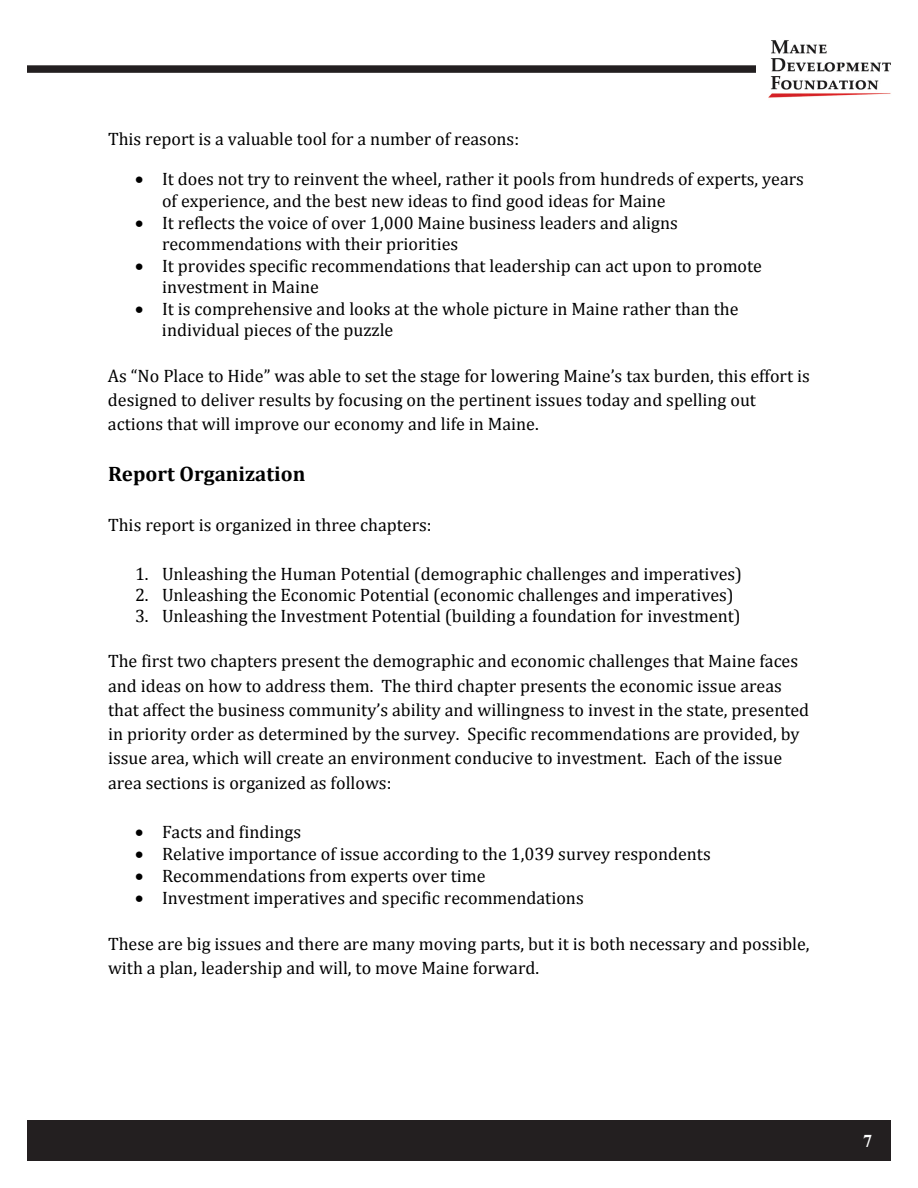
<style>
.page{position:relative;width:918px;height:1188px;background:#fff}
.page>*{position:absolute;margin:0;border:0;box-sizing:border-box;transform-origin:0 0}
.t1{font:700 21px "Cambria";color:#000}
.t2{font:18px/24.3px "Cambria";color:#000}
.t3{font:700 18px "Times New Roman";color:#fff}
</style>
<div class="page">
<img style="left:769px;top:40px;width:122px;height:58px">
<div style="left:27px;top:1120px;width:864px;height:41px;background:#231f20"></div>
<div style="left:27px;top:65px;width:729px;height:8px;background:#231f20"></div>
<p class="t2" style="left:108px;top:127px;width:413px">This report is a valuable tool for a number of reasons:</p>
<p class="t2" style="left:162px;top:169px;width:644px;line-height:21.1px;text-indent:-27px">• It does not try to reinvent the wheel, rather it pools from hundreds of experts, years of experience, and the best new ideas to find good ideas for Maine</p>
<p class="t2" style="left:162px;top:212px;width:517px;line-height:21.1px;text-indent:-27px">• It reflects the voice of over 1,000 Maine business leaders and aligns recommendations with their priorities</p>
<p class="t2" style="left:162px;top:255px;width:602px;line-height:21.1px;text-indent:-27px">• It provides specific recommendations that leadership can act upon to promote investment in Maine</p>
<p class="t2" style="left:162px;top:298px;width:578px;line-height:21.1px;text-indent:-27px">• It is comprehensive and looks at the whole picture in Maine rather than the individual pieces of the puzzle</p>
<p class="t2" style="left:108px;top:363px;width:703px">As “No Place to Hide” was able to set the stage for lowering Maine’s tax burden, this effort is designed to deliver results by focusing on the pertinent issues today and spelling out actions that will improve our economy and life in Maine.</p>
<p class="t1" style="left:108px;top:461px;width:199px">Report Organization</p>
<p class="t2" style="left:108px;top:513px;width:325px">This report is organized in three chapters:</p>
<p class="t2" style="left:135px;top:561px;width:609px">1. Unleashing the Human Potential (demographic challenges and imperatives)</p>
<p class="t2" style="left:135px;top:582px;width:600px">2. Unleashing the Economic Potential (economic challenges and imperatives)</p>
<p class="t2" style="left:135px;top:604px;width:607px">3. Unleashing the Investment Potential (building a foundation for investment)</p>
<p class="t2" style="left:108px;top:649px;width:703px">The first two chapters present the demographic and economic challenges that Maine faces and ideas on how to address them. The third chapter presents the economic issue areas that affect the business community’s ability and willingness to invest in the state, presented in priority order as determined by the survey. Specific recommendations are provided, by issue area, which will create an environment conducive to investment. Each of the issue area sections is organized as follows:</p>
<p class="t2" style="left:135px;top:820px;width:168px">• Facts and findings</p>
<p class="t2" style="left:135px;top:842px;width:577px">• Relative importance of issue according to the 1,039 survey respondents</p>
<p class="t2" style="left:135px;top:864px;width:352px">• Recommendations from experts over time</p>
<p class="t2" style="left:135px;top:886px;width:450px">• Investment imperatives and specific recommendations</p>
<p class="t2" style="left:108px;top:931px;width:703px">These are big issues and there are many moving parts, but it is both necessary and possible, with a plan, leadership and will, to move Maine forward.</p>
<p class="t3" style="left:863px;top:1129px;width:10px">7</p>
</div>
